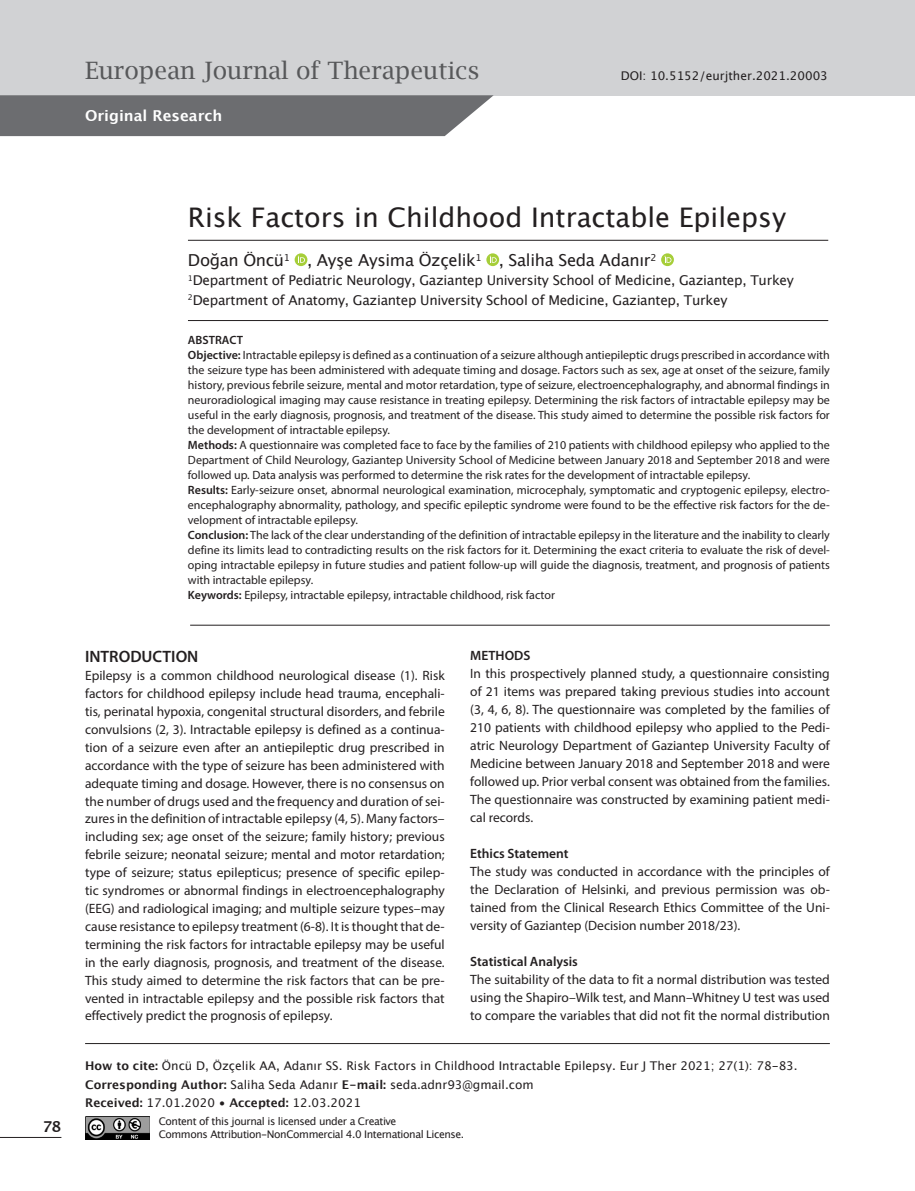
<style>
.page{position:relative;width:915px;height:1191px;background:#fff}
.page>*{position:absolute;margin:0;border:0;box-sizing:border-box;transform-origin:0 0}
.t1{font:27px "Lucida Grande";color:#231f20}
.t2{font:24px "Lucida Bright";color:#57585a}
.t3{font:16.5px "Lucida Grande";letter-spacing:-.02em;color:#231f20}
.t4{font:600 16.5px "Myriad Pro";color:#231f20}
.t5{font:700 15px "Lucida Grande";color:#fff}
.t6{font:700 15px "Lucida Grande";color:#231f20}
.t7{font:13.5px/17.9px "Myriad Pro";color:#231f20;text-align:justify}
.t8{font:13.5px "Lucida Grande";letter-spacing:-.02em;color:#231f20}
.Default{font:600 13.5px "Myriad Pro";color:#231f20}
.t9{font:12px/15px "Myriad Pro";color:#231f20;text-align:justify}
.t10{font:12px "Lucida Grande";color:#231f20}
.t11{font:600 12px "Myriad Pro";color:#231f20}
.t12{font:10.5px/12.6px "Lucida Grande";letter-spacing:-.04em;color:#231f20}
.s1{font-weight:600}
.s2{font-weight:700}
</style>
<div class="page">
<div style="left:0;top:0;width:914px;height:95px;background:#d1d2d4"></div>
<svg style="left:294px;top:253px;width:13px;height:13px"></svg>
<svg style="left:298px;top:256px;width:7px;height:7px"></svg>
<svg style="left:486px;top:253px;width:13px;height:13px"></svg>
<svg style="left:489px;top:256px;width:7px;height:7px"></svg>
<svg style="left:661px;top:253px;width:12px;height:13px"></svg>
<svg style="left:664px;top:256px;width:7px;height:7px"></svg>
<hr style="left:188px;top:240px;width:640px;height:1px;background:#231f20">
<hr style="left:188px;top:320px;width:640px;height:1px;background:#231f20">
<hr style="left:85px;top:1043px;width:744px;height:1px;background:#231f20">
<svg style="left:0;top:95px;width:493px;height:41px;background:#737477"></svg>
<hr style="left:0;top:1137px;width:61px;height:1px;background:#231f20">
<hr style="left:190px;top:625px;width:639px;height:1px;background:#231f20">
<img style="left:85px;top:1117px;width:65px;height:22px">
<p class="t2" style="left:85px;top:57px;width:395px">European Journal of Therapeutics</p>
<p class="t10" style="left:620px;top:68px;width:208px">DOI: 10.5152/eurjther.2021.20003</p>
<p class="t5" style="left:85px;top:103px;width:139px">Original Research</p>
<p class="t1" style="left:188px;top:202px;width:599px">Risk Factors in Childhood Intractable Epilepsy</p>
<p class="t3" style="left:188px;top:251px;width:470px">Doğan Öncü<sup>1</sup> , Ayşe Aysima Özçelik<sup>1</sup> , Saliha Seda Adanır<sup>2</sup></p>
<p class="t8" style="left:188px;top:273px;width:607px"><sup>1</sup>Department of Pediatric Neurology, Gaziantep University School of Medicine, Gaziantep, Turkey</p>
<p class="t8" style="left:188px;top:292px;width:541px"><sup>2</sup>Department of Anatomy, Gaziantep University School of Medicine, Gaziantep, Turkey</p>
<p class="t11" style="left:188px;top:332px;width:56px">ABSTRACT</p>
<p class="t9" style="left:188px;top:347px;width:643px"><span class="s1">Objective:</span> Intractable epilepsy is defined as a continuation of a seizure although antiepileptic drugs prescribed in accordance with the seizure type has been administered with adequate timing and dosage. Factors such as sex, age at onset of the seizure, family history, previous febrile seizure, mental and motor retardation, type of seizure, electroencephalography, and abnormal findings in neuroradiological imaging may cause resistance in treating epilepsy. Determining the risk factors of intractable epilepsy may be useful in the early diagnosis, prognosis, and treatment of the disease. This study aimed to determine the possible risk factors for the development of intractable epilepsy.</p>
<p class="t9" style="left:188px;top:437px;width:643px"><span class="s1">Methods:</span> A questionnaire was completed face to face by the families of 210 patients with childhood epilepsy who applied to the Department of Child Neurology, Gaziantep University School of Medicine between January 2018 and September 2018 and were followed up. Data analysis was performed to determine the risk rates for the development of intractable epilepsy.</p>
<p class="t9" style="left:188px;top:482px;width:643px"><span class="s1">Results:</span> Early-seizure onset, abnormal neurological examination, microcephaly, symptomatic and cryptogenic epilepsy, electro&shy;encephalography abnormality, pathology, and specific epileptic syndrome were found to be the effective risk factors for the de&shy;velopment of intractable epilepsy.</p>
<p class="t9" style="left:188px;top:527px;width:643px"><span class="s1">Conclusion:</span> The lack of the clear understanding of the definition of intractable epilepsy in the literature and the inability to clearly define its limits lead to contradicting results on the risk factors for it. Determining the exact criteria to evaluate the risk of devel&shy;oping intractable epilepsy in future studies and patient follow-up will guide the diagnosis, treatment, and prognosis of patients with intractable epilepsy.</p>
<p class="t9" style="left:188px;top:587px;width:368px"><span class="s1">Keywords:</span> Epilepsy, intractable epilepsy, intractable childhood, risk factor</p>
<p class="t4" style="left:85px;top:646px;width:115px">INTRODUCTION</p>
<p class="t7" style="left:85px;top:666px;width:361px">Epilepsy is a common childhood neurological disease (1). Risk factors for childhood epilepsy include head trauma, encephali&shy;tis, perinatal hypoxia, congenital structural disorders, and febrile convulsions (2, 3). Intractable epilepsy is defined as a continua&shy;tion of a seizure even after an antiepileptic drug prescribed in accordance with the type of seizure has been administered with adequate timing and dosage. However, there is no consensus on the number of drugs used and the frequency and duration of sei&shy;zures in the definition of intractable epilepsy (4, 5). Many factors– including sex; age onset of the seizure; family history; previous febrile seizure; neonatal seizure; mental and motor retardation; type of seizure; status epilepticus; presence of specific epilep&shy;tic syndromes or abnormal findings in electroencephalography (EEG) and radiological imaging; and multiple seizure types–may cause resistance to epilepsy treatment (6-8). It is thought that de&shy;termining the risk factors for intractable epilepsy may be useful in the early diagnosis, prognosis, and treatment of the disease.<br>This study aimed to determine the risk factors that can be pre&shy;vented in intractable epilepsy and the possible risk factors that effectively predict the prognosis of epilepsy.</p>
<p class="Default" style="left:470px;top:647px;width:62px">METHODS</p>
<p class="t7" style="left:470px;top:664px;width:361px">In this prospectively planned study, a questionnaire consisting of 21 items was prepared taking previous studies into account (3, 4, 6, 8). The questionnaire was completed by the families of 210 patients with childhood epilepsy who applied to the Pedi&shy;atric Neurology Department of Gaziantep University Faculty of Medicine between January 2018 and September 2018 and were followed up. Prior verbal consent was obtained from the families.<br>The questionnaire was constructed by examining patient medi&shy;cal records.</p>
<p class="Default" style="left:470px;top:845px;width:100px">Ethics Statement</p>
<p class="t7" style="left:470px;top:862px;width:361px">The study was conducted in accordance with the principles of the Declaration of Helsinki, and previous permission was ob&shy;tained from the Clinical Research Ethics Committee of the Uni&shy;versity of Gaziantep (Decision number 2018/23).</p>
<p class="Default" style="left:470px;top:953px;width:109px">Statistical Analysis</p>
<p class="t7" style="left:470px;top:970px;width:361px">The suitability of the data to fit a normal distribution was tested using the Shapiro–Wilk test, and Mann–Whitney U test was used to compare the variables that did not fit the normal distribution</p>
<p class="t10" style="left:85px;top:1059px;width:713px"><span class="s2">How to cite:</span> Öncü D, Özçelik AA, Adanır SS. Risk Factors in Childhood Intractable Epilepsy. Eur J Ther 2021; 27(1): 78-83.</p>
<p class="t10" style="left:85px;top:1077px;width:450px"><span class="s2">Corresponding Author:</span> Saliha Seda Adanır <span class="s2">E-mail:</span> seda.adnr93@gmail.com</p>
<p class="t10" style="left:85px;top:1096px;width:277px"><span class="s2">Received:</span> 17.01.2020 • <span class="s2">Accepted:</span> 12.03.2021</p>
<p class="t6" style="left:42px;top:1114px;width:20px">78</p>
<p class="t12" style="left:159px;top:1115px;width:307px">Content of this journal is licensed under a Creative<br>Commons Attribution-NonCommercial 4.0 International License.</p>
</div>
